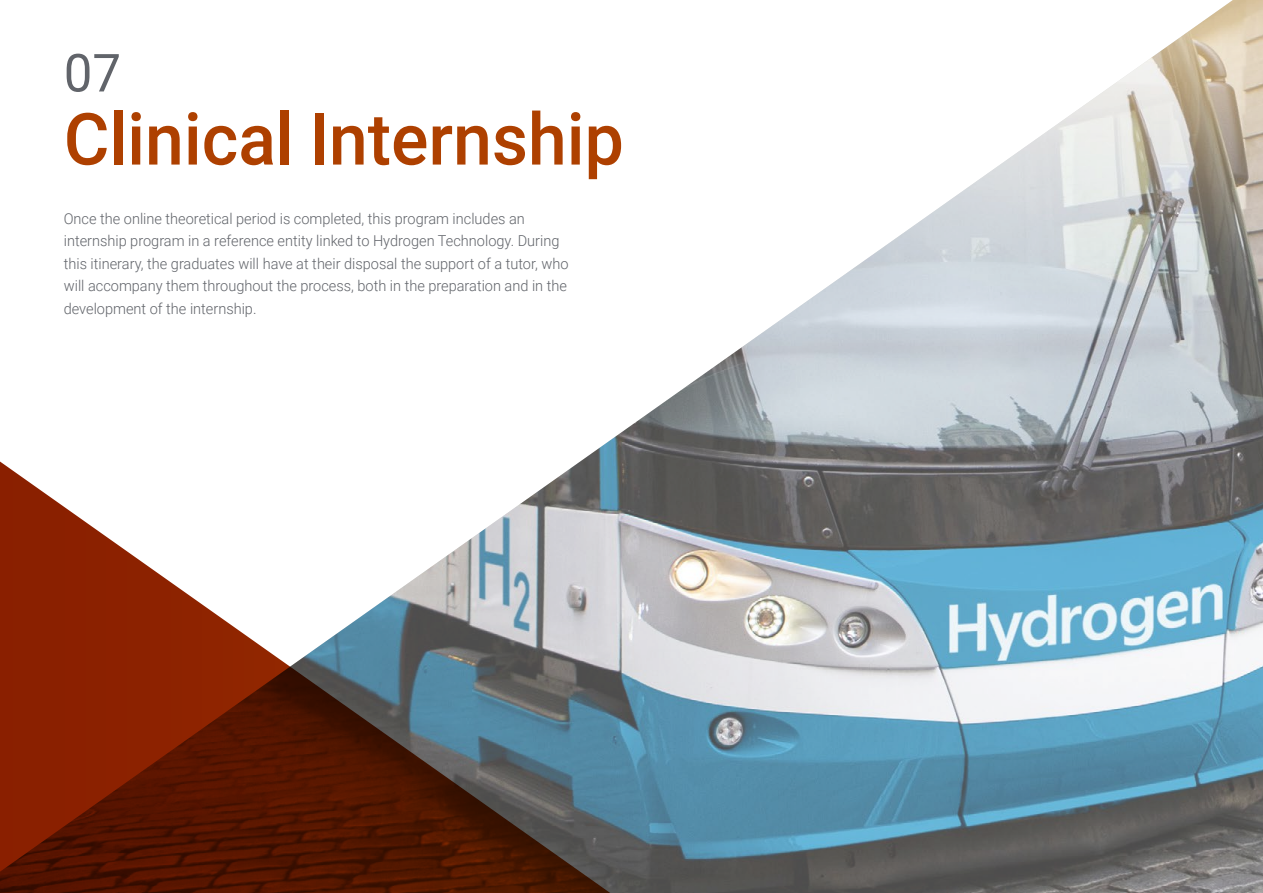
<style>
.page{position:relative;width:1263px;height:893px;background:#fff}
.page>*{position:absolute;margin:0;border:0;box-sizing:border-box;transform-origin:0 0}
.t1{font:500 72px "Roboto";color:#ae4000}
.t2{font:52.5px "Roboto";color:#61646a}
.t3{font:300 15px/22.5px "Roboto";color:#61646a}
</style>
<div class="page">
<img style="left:602px;top:0;width:661px;height:893px">
<svg style="left:0;top:446px;width:640px;height:447px"></svg>
<h2 class="t2" style="left:64px;top:36px;width:59px">07</h2>
<h1 class="t1" style="left:64px;top:89px;width:562px">Clinical Internship</h1>
<p class="t3" style="left:64px;top:207px;width:506px">Once the online theoretical period is completed, this program includes an internship program in a reference entity linked to Hydrogen Technology. During this itinerary, the graduates will have at their disposal the support of a tutor, who will accompany them throughout the process, both in the preparation and in the development of the internship.</p>
</div>
